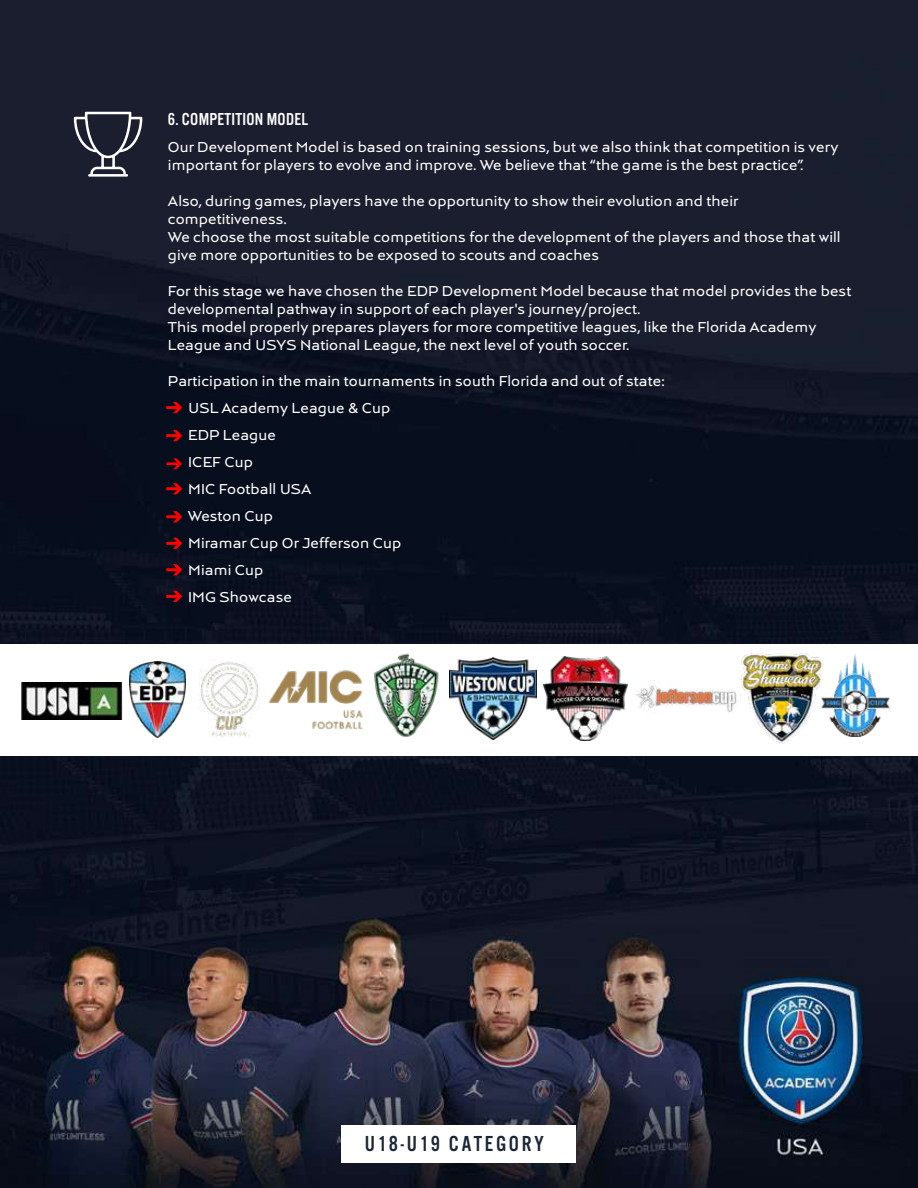
<style>
.page{position:relative;width:918px;height:1188px;background:#fff}
.page>*{position:absolute;margin:0;border:0;box-sizing:border-box;transform-origin:0 0}
.t1{font:22.5px "Alternate Got No 3 D";letter-spacing:.12em;color:#1b2534}
.t2{font:18px "Alternate Got No 3 D";letter-spacing:.015em;color:#fff}
.t3{font:15px/27px "PSG";color:#fff}
</style>
<div class="page">
<img style="left:0;top:0;width:918px;height:1188px">
<svg style="left:73px;top:111px;width:70px;height:66px;background:#464956"></svg>
<svg style="left:166px;top:402px;width:16px;height:11px"></svg>
<svg style="left:166px;top:430px;width:16px;height:11px"></svg>
<svg style="left:166px;top:458px;width:16px;height:11px"></svg>
<svg style="left:166px;top:483px;width:16px;height:11px"></svg>
<svg style="left:166px;top:511px;width:16px;height:11px"></svg>
<svg style="left:166px;top:538px;width:16px;height:11px"></svg>
<svg style="left:166px;top:564px;width:16px;height:11px"></svg>
<svg style="left:166px;top:591px;width:16px;height:11px"></svg>
<div style="left:342px;top:1125px;width:234px;height:38px;background:#fff"></div>
<div style="left:0;top:644px;width:918px;height:111px;background:#fff"></div>
<img style="left:130px;top:662px;width:56px;height:76px">
<img style="left:200px;top:662px;width:59px;height:75px">
<img style="left:472px;top:658px;width:65px;height:82px">
<img style="left:374px;top:653px;width:98px;height:85px">
<img style="left:543px;top:656px;width:84px;height:85px">
<img style="left:268px;top:670px;width:95px;height:60px">
<img style="left:740px;top:653px;width:80px;height:91px">
<img style="left:21px;top:683px;width:101px;height:36px">
<img style="left:820px;top:654px;width:71px;height:82px">
<img style="left:635px;top:680px;width:102px;height:33px">
<p class="t2" style="left:168px;top:110px;width:142px">6. COMPETITION MODEL</p>
<p class="t3" style="left:168px;top:138px;width:672px;line-height:18px">Our Development Model is based on training sessions, but we also think that competition is very important for players to evolve and improve. We believe that “the game is the best practice”.</p>
<p class="t3" style="left:168px;top:192px;width:674px;line-height:18px">Also, during games, players have the opportunity to show their evolution and their competitiveness.<br>We choose the most suitable competitions for the development of the players and those that will give more opportunities to be exposed to scouts and coaches</p>
<p class="t3" style="left:168px;top:282px;width:685px;line-height:18px">For this stage we have chosen the EDP Development Model because that model provides the best developmental pathway in support of each player's journey/project.<br>This model properly prepares players for more competitive leagues, like the Florida Academy League and USYS National League, the next level of youth soccer.</p>
<p class="t3" style="left:188px;top:368px;width:478px;text-indent:-20px">Participation in the main tournaments in south Florida and out of state:<br>USL Academy League &amp; Cup<br>EDP League<br>ICEF Cup<br>MIC Football USA<br>Weston Cup<br>Miramar Cup Or Jefferson Cup<br>Miami Cup<br>IMG Showcase</p>
<h1 class="t1" style="left:365px;top:1132px;width:181px">U18-U19 CATEGORY</h1>
</div>
